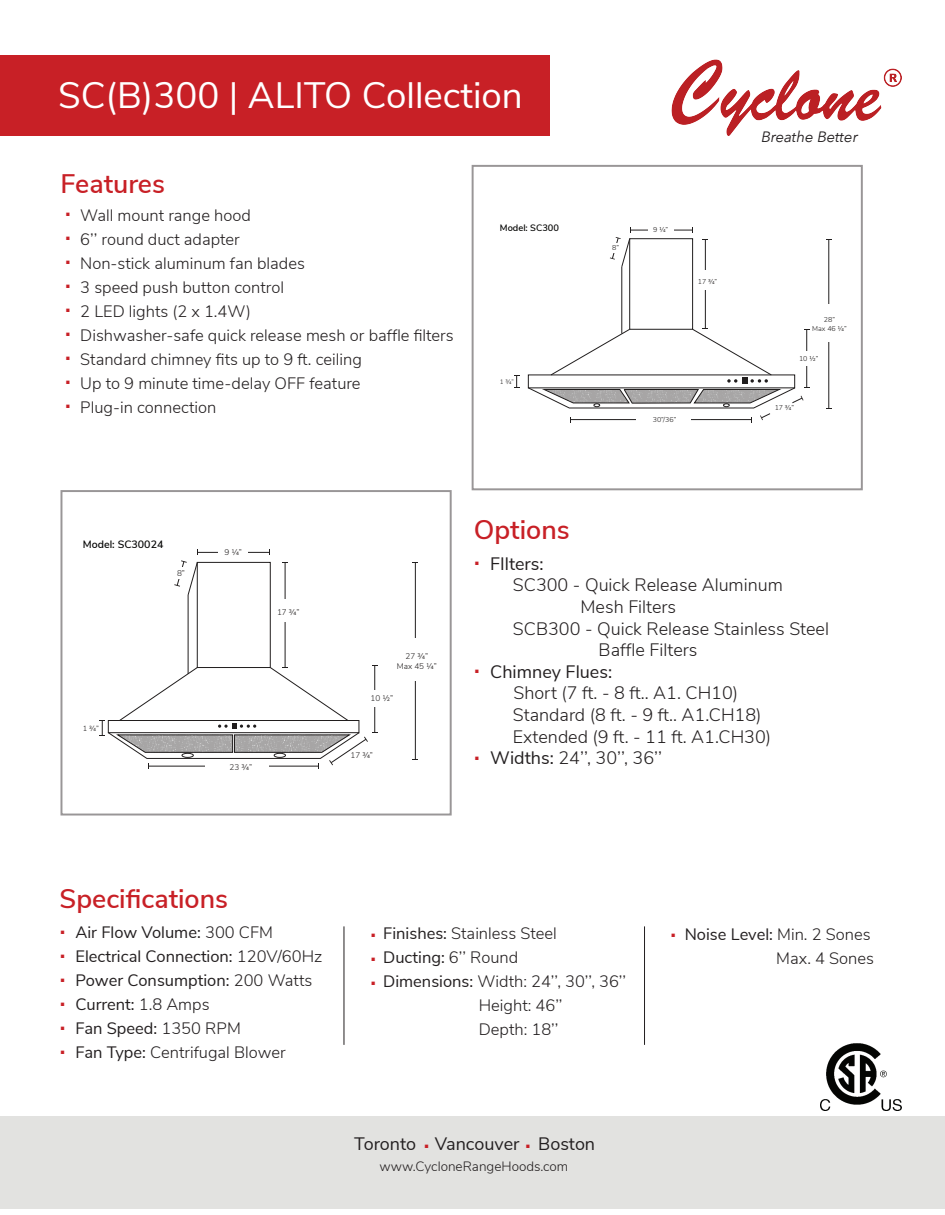
<style>
.page{position:relative;width:945px;height:1215px;background:#fff}
.page>*{position:absolute;margin:0;border:0;box-sizing:border-box;transform-origin:0 0}
.t1{font:36.75px "Nunito Sans";color:#fff}
.t2{font:600 26.85px/24px "Nunito Sans";color:#c82026;text-align:justify}
.t3{font:300 18px "Nunito Sans";color:#231f20}
.t4{font:18px "Nunito Sans";color:#231f20}
.t5{font:300 16.5px/24px "Nunito Sans";color:#231f20}
.t6{font:16.5px/24px "Nunito Sans";color:#231f20}
.t7{font:italic 15px "Avenir Next";color:#231f20}
.t8{font:300 13.5px "Nunito Sans";color:#231f20}
.t9{font:600 10.65px "Nunito Sans";color:#050504}
.t10{font:600 9.3px "Nunito Sans";color:#050504}
.t11{font:300 8.25px/9.9px "Nunito Sans";color:#211e1e;text-align:center}
.t12{font:300 7.5px "Nunito Sans";color:#211e1e}
.t13{font:300 7.05px/8.4px "Nunito Sans";color:#211e1e;text-align:center}
.t14{font:300 6.45px "Nunito Sans";color:#211e1e}
.s1{font-weight:400}
.s2{font-weight:300}
</style>
<div class="page">
<div style="left:629px;top:238px;width:64px;height:92px;border:1px solid #211e1e"></div>
<hr style="left:621px;top:267px;width:1px;height:67px;background:#211e1e">
<hr style="left:630px;top:230px;width:62px;height:1px;background:#211e1e">
<svg style="left:610px;top:228px;width:21px;height:40px"></svg>
<hr style="left:705px;top:239px;width:1px;height:90px;background:#211e1e">
<hr style="left:828px;top:239px;width:1px;height:170px;background:#211e1e">
<svg style="left:514px;top:375px;width:5px;height:13px"></svg>
<div style="left:605px;top:243px;width:17px;height:10px;background:#fff"></div>
<div style="left:648px;top:226px;width:25px;height:9px;background:#fff"></div>
<div style="left:701px;top:270px;width:18px;height:20px;background:#fff"></div>
<div style="left:819px;top:304px;width:21px;height:37px;background:#fff"></div>
<svg style="left:527px;top:328px;width:282px;height:94px"></svg>
<div style="left:197px;top:562px;width:74px;height:106px;border:1px solid #211e1e"></div>
<hr style="left:188px;top:595px;width:1px;height:79px;background:#211e1e">
<hr style="left:198px;top:552px;width:72px;height:1px;background:#211e1e">
<svg style="left:174px;top:550px;width:24px;height:46px"></svg>
<hr style="left:285px;top:563px;width:1px;height:104px;background:#211e1e">
<hr style="left:415px;top:563px;width:1px;height:197px;background:#211e1e">
<svg style="left:99px;top:665px;width:279px;height:104px"></svg>
<div style="left:168px;top:568px;width:20px;height:11px;background:#fff"></div>
<div style="left:219px;top:548px;width:29px;height:10px;background:#fff"></div>
<div style="left:279px;top:599px;width:22px;height:23px;background:#fff"></div>
<div style="left:368px;top:690px;width:21px;height:17px;background:#fff"></div>
<div style="left:403px;top:638px;width:26px;height:43px;background:#fff"></div>
<div style="left:205px;top:763px;width:64px;height:13px;background:#fff"></div>
<div style="left:0;top:1116px;width:945px;height:92px;background:#e2e2e0"></div>
<div style="left:0;top:55px;width:550px;height:81px;background:#c82026"></div>
<div style="left:60px;top:490px;width:392px;height:326px;border:2px solid #999697"></div>
<div style="left:472px;top:165px;width:391px;height:325px;border:2px solid #999697"></div>
<hr style="left:344px;top:926px;width:1px;height:119px;background:#231f20">
<hr style="left:644px;top:926px;width:1px;height:119px;background:#231f20">
<img style="left:671px;top:59px;width:230px;height:77px">
<img style="left:821px;top:1044px;width:81px;height:67px">
<h1 class="t1" style="left:58px;top:68px;width:466px">SC(B)300 | ALITO Collection</h1>
<h2 class="t2" style="left:61px;top:170px;width:106px">Features</h2>
<p class="t5" style="left:80px;top:203px;width:375px">Wall mount range hood<br>6’’ round duct adapter<br>Non-stick aluminum fan blades<br>3 speed push button control<br>2 LED lights (2 x 1.4W)<br>Dishwasher-safe quick release mesh or baffle filters<br>Standard chimney fits up to 9 ft. ceiling<br>Up to 9 minute time-delay OFF feature<br>Plug-in connection</p>
<h2 class="t2" style="left:65px;top:193px;width:8px">. . . . . . . . .</h2>
<p class="t10" style="left:500px;top:221px;width:61px">Model: SC300</p>
<p class="t14" style="left:500px;top:377px;width:15px">1 ¾”</p>
<p class="t13" style="left:612px;top:243px;width:8px">8”</p>
<p class="t13" style="left:653px;top:225px;width:17px">9 ¼”</p>
<p class="t13" style="left:698px;top:277px;width:21px">17 ¾”</p>
<p class="t13" style="left:653px;top:415px;width:25px">30”/36”</p>
<p class="t7" style="left:761px;top:124px;width:98px">Breathe Better</p>
<p class="t13" style="left:812px;top:315px;width:36px">28”<br>Max 46 ¼”</p>
<p class="t13" style="left:799px;top:354px;width:21px">10 ½”</p>
<p class="t13" style="left:775px;top:403px;width:21px">17 ¾”</p>
<p class="t9" style="left:83px;top:537px;width:82px">Model: SC30024</p>
<p class="t11" style="left:177px;top:567px;width:9px">8”</p>
<p class="t11" style="left:224px;top:547px;width:19px">9 ¼”</p>
<p class="t11" style="left:277px;top:606px;width:24px">17 ¾”</p>
<p class="t12" style="left:83px;top:723px;width:18px">1 ¾”</p>
<p class="t11" style="left:230px;top:761px;width:24px">23 ¾”</p>
<p class="t11" style="left:397px;top:651px;width:41px">27 ¾”<br>Max 45 ¼”</p>
<p class="t11" style="left:371px;top:693px;width:24px">10 ½”</p>
<p class="t11" style="left:351px;top:750px;width:24px">17 ¾”</p>
<h2 class="t2" style="left:474px;top:516px;width:97px">Options</h2>
<p class="t4" style="left:490px;top:550px;width:55px">FIlters:</p>
<p class="t3" style="left:513px;top:572px;width:272px">SC300 - Quick Release Aluminum</p>
<p class="t3" style="left:581px;top:594px;width:97px">Mesh Filters</p>
<p class="t3" style="left:513px;top:615px;width:318px">SCB300 - Quick Release Stainless Steel</p>
<p class="t3" style="left:599px;top:637px;width:100px">Baffle Filters</p>
<p class="t4" style="left:490px;top:658px;width:123px">Chimney Flues:</p>
<p class="t3" style="left:513px;top:680px;width:226px">Short (7 ft. - 8 ft.. A1. CH10)</p>
<p class="t3" style="left:513px;top:702px;width:250px">Standard (8 ft. - 9 ft.. A1.CH18)</p>
<p class="t3" style="left:513px;top:723px;width:260px">Extended (9 ft. - 11 ft. A1.CH30)</p>
<p class="t3" style="left:490px;top:745px;width:173px"><span class="s1">Widths:</span> 24’’, 30’’, 36’’</p>
<h2 class="t2" style="left:474px;top:543px;width:8px">.</h2>
<h2 class="t2" style="left:474px;top:651px;width:8px">.</h2>
<h2 class="t2" style="left:474px;top:737px;width:8px">.</h2>
<h2 class="t2" style="left:60px;top:885px;width:170px">Specifications</h2>
<p class="t6" style="left:75px;top:919px;width:248px">Air Flow Volume: <span class="s2">300 CFM<br></span>Electrical Connection: <span class="s2">120V/60Hz<br></span>Power Consumption: <span class="s2">200 Watts<br></span>Current: <span class="s2">1.8 Amps<br></span>Fan Speed: <span class="s2">1350 RPM<br></span>Fan Type: <span class="s2">Centrifugal Blower</span></p>
<h2 class="t2" style="left:60px;top:911px;width:8px">. . . . . .</h2>
<p class="t5" style="left:383px;top:920px;width:175px"><span class="s1">Finishes:</span> Stainless Steel</p>
<h2 class="t2" style="left:370px;top:914px;width:8px">. . .</h2>
<p class="t5" style="left:685px;top:921px;width:191px;text-align:right"><span class="s1">Noise Level:</span> Min. 2 Sones<br>Max. 4 Sones</p>
<h2 class="t2" style="left:670px;top:914px;width:8px">.</h2>
<p class="t6" style="left:383px;top:944px;width:137px">Ducting: <span class="s2">6’’ Round</span></p>
<p class="t5" style="left:383px;top:968px;width:244px"><span class="s1">Dimensions:</span> Width: 24’’, 30’’, 36’’</p>
<p class="t5" style="left:479px;top:992px;width:85px">Height: 46’’</p>
<p class="t5" style="left:479px;top:1016px;width:81px">Depth: 18’’</p>
<p class="t4" style="left:354px;top:1130px;width:242px">Toronto Vancouver Boston</p>
<p class="t8" style="left:380px;top:1157px;width:190px">www.CycloneRangeHoods.com</p>
<h2 class="t2" style="left:424px;top:1125px;width:8px">.</h2>
<h2 class="t2" style="left:525px;top:1125px;width:8px">.</h2>
</div>
